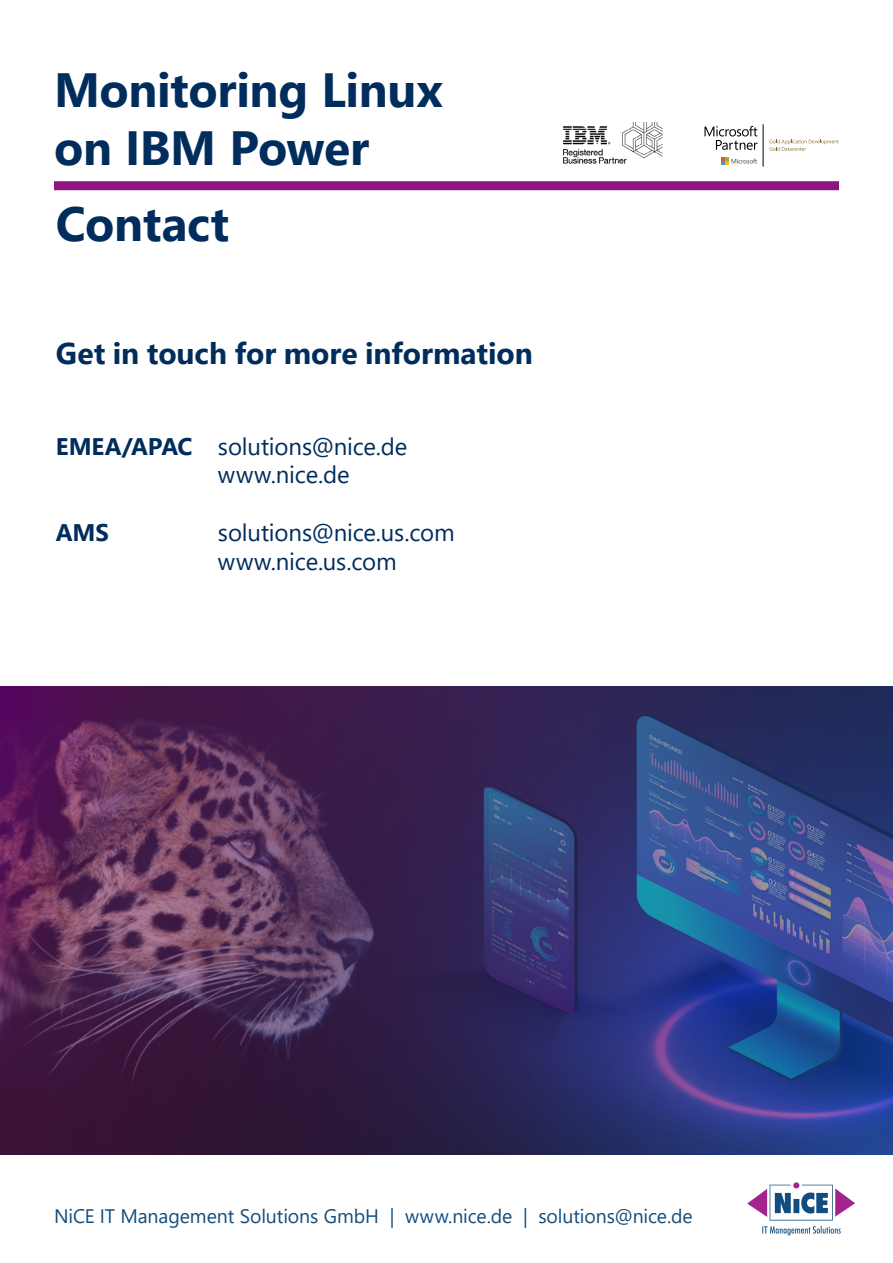
<style>
.page{position:relative;width:893px;height:1263px;background:#fff}
.page>*{position:absolute;margin:0;border:0;box-sizing:border-box;transform-origin:0 0}
.t1{font:700 48px/57.6px "Segoe UI";letter-spacing:-.005em;color:#002d5c}
.t2{font:700 30px "Segoe UI";letter-spacing:-.005em;color:#002d5c}
.t3{font:24px/28.8px "Segoe UI";letter-spacing:-.005em;color:#002d5c}
.t4{font:700 24px "Segoe UI";color:#002d5c}
.t5{font:19.5px "Segoe UI";letter-spacing:-.005em;color:#134d7e}
.s1{font-weight:700}
</style>
<div class="page">
<div style="left:54px;top:181px;width:785px;height:9px;background:#901580"></div>
<svg style="left:704px;top:126px;width:54px;height:24px"></svg>
<svg style="left:721px;top:157px;width:36px;height:8px"></svg>
<hr style="left:763px;top:124px;width:1px;height:43px;background:#000">
<svg style="left:769px;top:139px;width:70px;height:12px"></svg>
<img style="left:563px;top:123px;width:100px;height:41px">
<img style="left:0;top:686px;width:893px;height:468px">
<svg style="left:747px;top:1182px;width:108px;height:38px"></svg>
<svg style="left:762px;top:1226px;width:79px;height:9px"></svg>
<h1 class="t1" style="left:54px;top:57px;width:390px">Monitoring Linux on IBM Power</h1>
<h1 class="t1" style="left:56px;top:192px;width:175px">Contact</h1>
<p class="t2" style="left:56px;top:325px;width:478px">Get in touch for more information</p>
<p class="t3" style="left:218px;top:429px;width:191px;text-indent:-162px"><span class="s1">EMEA/APAC</span> solutions@nice.de www.nice.de</p>
<p class="t4" style="left:56px;top:510px;width:55px">AMS</p>
<p class="t3" style="left:218px;top:516px;width:238px">solutions@nice.us.com www.nice.us.com</p>
<p class="t5" style="left:54px;top:1198px;width:640px">NiCE IT Management Solutions GmbH | www.nice.de | solutions@nice.de</p>
</div>
